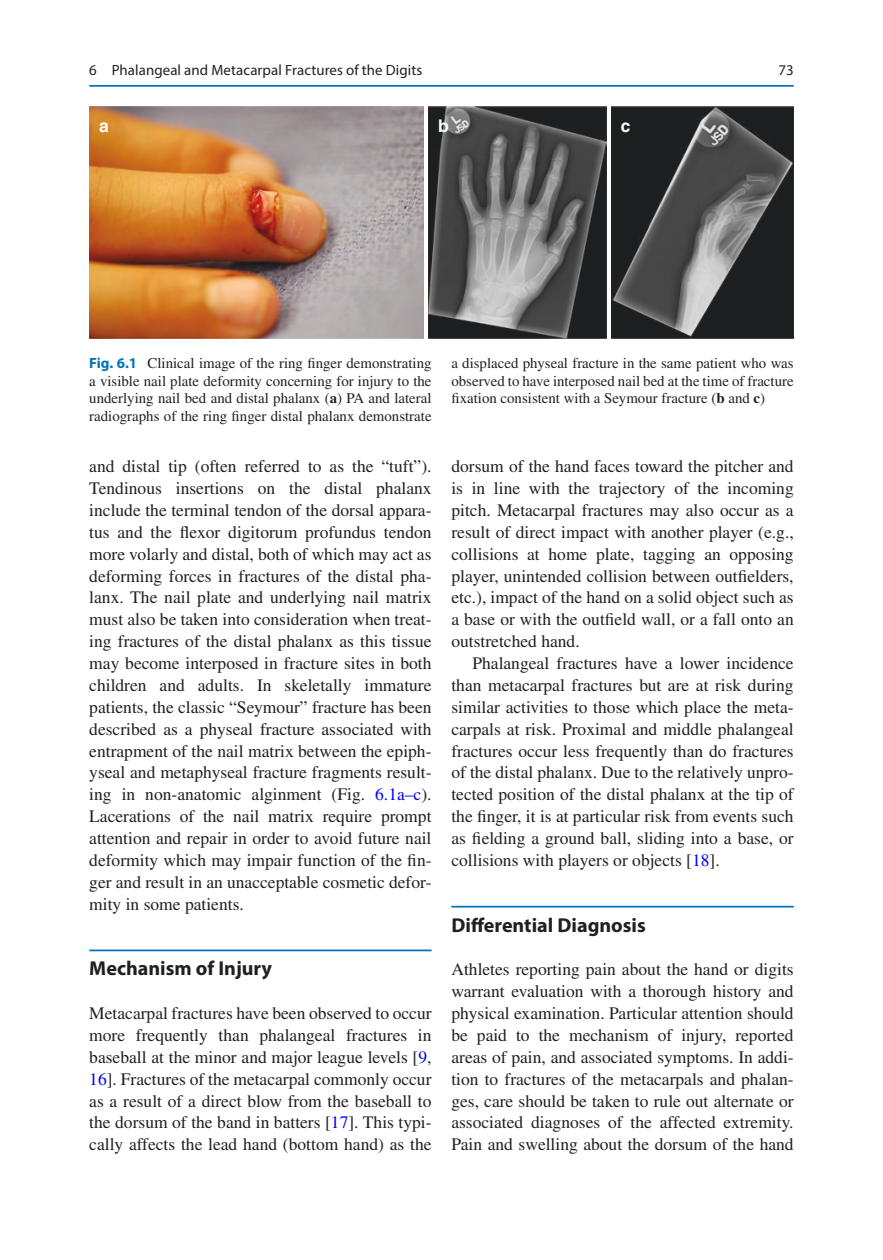
<style>
.page{position:relative;width:883px;height:1260px;background:#fff}
.page>*{position:absolute;margin:0;border:0;box-sizing:border-box;transform-origin:0 0}
.t1{font:700 20.12px "Myriad Pro";color:#231f20}
.t2{font:17.5px/21.9px "Times LT Std";color:#231f20;text-align:justify}
.t3{font:700 17.5px "Helvetica";color:#fff}
.t4{font:14.88px/17.5px "Times LT Std";color:#231f20;text-align:justify}
.t5{font:14.88px "Myriad Pro Regular 3";letter-spacing:.005em;color:#231f20}
.t6{font:14.88px "Myriad Pro";color:#231f20}
.s1{font-family:"Myriad Pro";font-weight:700;color:#0073bc}
.s2{font-weight:700}
.s3{color:#00f}
</style>
<div class="page">
<hr style="left:89px;top:950px;width:343px;height:1px;background:#0073bc">
<hr style="left:451px;top:906px;width:343px;height:2px;background:#0073bc">
<img style="left:89px;top:107px;width:334px;height:231px">
<img style="left:428px;top:107px;width:178px;height:231px">
<img style="left:611px;top:107px;width:183px;height:231px">
<hr style="left:89px;top:85px;width:705px;height:2px;background:#0073bc">
<p class="t5" style="left:89px;top:61px;width:335px">6 Phalangeal and Metacarpal Fractures of the Digits</p>
<p class="t3" style="left:99px;top:115px;width:11px">a</p>
<p class="t3" style="left:438px;top:115px;width:12px">b</p>
<p class="t3" style="left:621px;top:115px;width:11px">c</p>
<p class="t6" style="left:779px;top:61px;width:17px">73</p>
<p class="t4" style="left:89px;top:354px;width:344px"><span class="s1">Fig. 6.1</span> Clinical image of the ring finger demonstrating a visible nail plate deformity concerning for injury to the underlying nail bed and distal phalanx (<span class="s2">a</span>) PA and lateral radiographs of the ring finger distal phalanx demonstrate</p>
<p class="t4" style="left:451px;top:354px;width:344px">a displaced physeal fracture in the same patient who was observed to have interposed nail bed at the time of fracture fixation consistent with a Seymour fracture (<span class="s2">b</span> and <span class="s2">c</span>)</p>
<p class="t2" style="left:89px;top:455px;width:344px">and distal tip (often referred to as the “tuft”).<br>Tendinous insertions on the distal phalanx include the terminal tendon of the dorsal appara&shy;tus and the flexor digitorum profundus tendon more volarly and distal, both of which may act as deforming forces in fractures of the distal pha&shy;lanx. The nail plate and underlying nail matrix must also be taken into consideration when treat&shy;ing fractures of the distal phalanx as this tissue may become interposed in fracture sites in both children and adults. In skeletally immature patients, the classic “Seymour” fracture has been described as a physeal fracture associated with entrapment of the nail matrix between the epiph&shy;yseal and metaphyseal fracture fragments result&shy;ing in non-anatomic alginment (Fig. <span class="s3">6.1a–c</span>).<br>Lacerations of the nail matrix require prompt attention and repair in order to avoid future nail deformity which may impair function of the fin&shy;ger and result in an unacceptable cosmetic defor&shy;mity in some patients.</p>
<p class="t1" style="left:89px;top:955px;width:184px">Mechanism of Injury</p>
<p class="t2" style="left:89px;top:1002px;width:344px">Metacarpal fractures have been observed to occur more frequently than phalangeal fractures in baseball at the minor and major league levels [<span class="s3">9</span>, <span class="s3">16</span>]. Fractures of the metacarpal commonly occur as a result of a direct blow from the baseball to the dorsum of the band in batters [<span class="s3">17</span>]. This typi&shy;cally affects the lead hand (bottom hand) as the</p>
<p class="t2" style="left:451px;top:455px;width:344px">dorsum of the hand faces toward the pitcher and is in line with the trajectory of the incoming pitch. Metacarpal fractures may also occur as a result of direct impact with another player (e.g., collisions at home plate, tagging an opposing player, unintended collision between outfielders, etc.), impact of the hand on a solid object such as a base or with the outfield wall, or a fall onto an outstretched hand.</p>
<p class="t2" style="left:451px;top:652px;width:344px;text-indent:21px">Phalangeal fractures have a lower incidence than metacarpal fractures but are at risk during similar activities to those which place the meta&shy;carpals at risk. Proximal and middle phalangeal fractures occur less frequently than do fractures of the distal phalanx. Due to the relatively unpro&shy;tected position of the distal phalanx at the tip of the finger, it is at particular risk from events such as fielding a ground ball, sliding into a base, or collisions with players or objects [<span class="s3">18</span>].</p>
<p class="t1" style="left:451px;top:912px;width:196px">Differential Diagnosis</p>
<p class="t2" style="left:451px;top:958px;width:344px">Athletes reporting pain about the hand or digits warrant evaluation with a thorough history and physical examination. Particular attention should be paid to the mechanism of injury, reported areas of pain, and associated symptoms. In addi&shy;tion to fractures of the metacarpals and phalan&shy;ges, care should be taken to rule out alternate or associated diagnoses of the affected extremity.<br>Pain and swelling about the dorsum of the hand</p>
</div>
